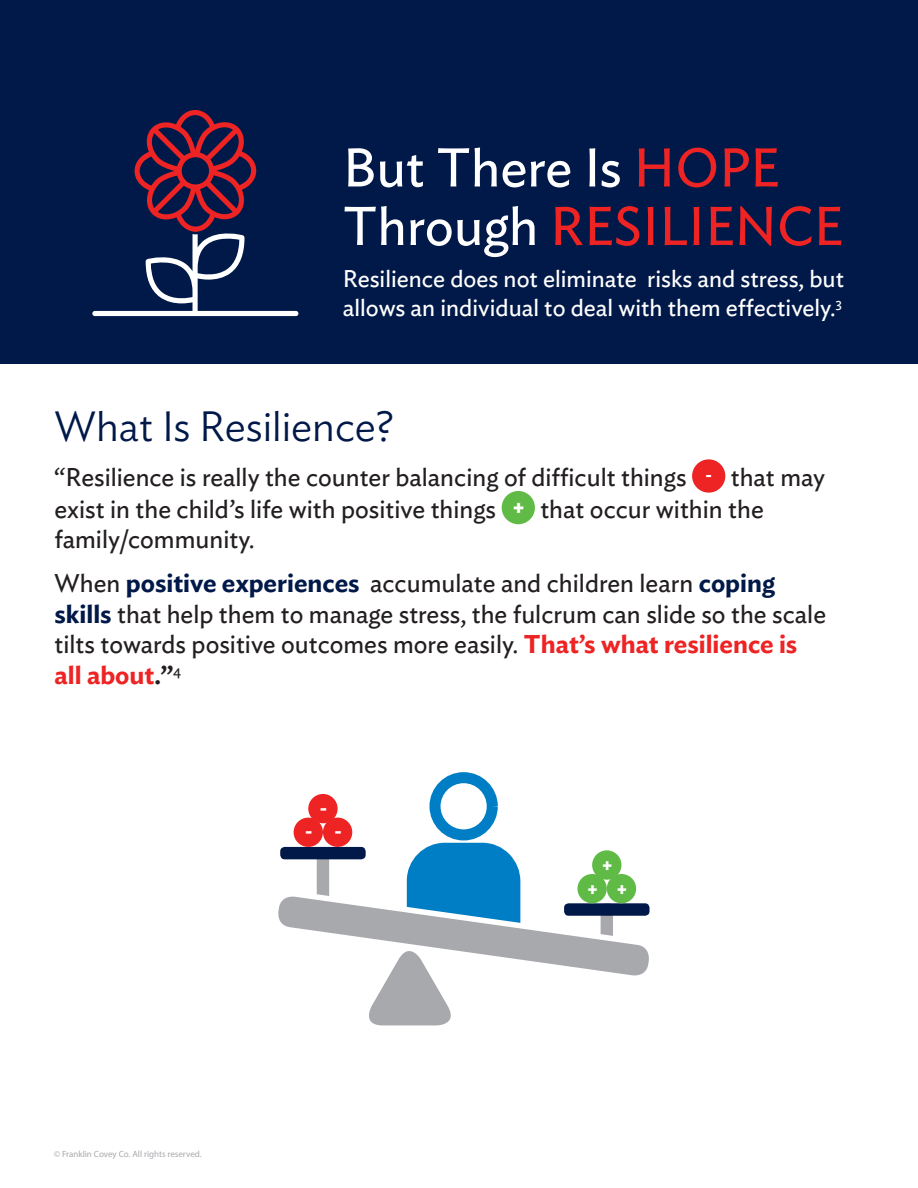
<style>
.page{position:relative;width:918px;height:1188px;background:#fff}
.page>*{position:absolute;margin:0;border:0;box-sizing:border-box;transform-origin:0 0}
.t1{font:54px/58.5px "Ideal Sans";color:#fff}
.t2{font:300 42px "Ideal Sans";color:#001948}
.t3{font:25.5px/30.6px "Ideal Sans";color:#231f20}
.t4{font:24px/28.8px "Ideal Sans";color:#fff}
.t5{font:700 22.2px "Ideal Sans";color:#fff}
.t6{font:700 19.5px "Ideal Sans";color:#fff}
.t7{font:700 17.4px "Ideal Sans";color:#fff}
.t8{font:9px "Myriad Pro";color:#a8a9ad}
.s1{color:#ee2323}
.s2{font-weight:600;color:#001948}
.s3{font-weight:600;color:#ee2323}
.s4{font-weight:600}
</style>
<div class="page">
<div style="left:0;top:0;width:918px;height:364px;background:#001948"></div>
<svg style="left:92px;top:110px;width:206px;height:206px"></svg>
<div style="left:692px;top:459px;width:33px;height:34px;background:#ee2323;border-radius:50%"></div>
<div style="left:502px;top:491px;width:33px;height:33px;background:#60bb46;border-radius:50%"></div>
<div style="left:429px;top:772px;width:69px;height:68px;border:11px solid #007ec5;border-radius:50%"></div>
<div style="left:294px;top:818px;width:29px;height:29px;background:#ee2323;border-radius:50%"></div>
<div style="left:323px;top:818px;width:29px;height:29px;background:#ee2323;border-radius:50%"></div>
<div style="left:308px;top:794px;width:30px;height:29px;background:#ee2323;border-radius:50%"></div>
<svg style="left:278px;top:843px;width:372px;height:182px"></svg>
<p class="t1" style="left:343px;top:134px;width:502px">But There Is <span class="s1">HOPE<br></span>Through <span class="s1">RESILIENCE</span></p>
<p class="t4" style="left:343px;top:263px;width:503px">Resilience does not eliminate risks and stress, but allows an individual to deal with them effectively.<sup>3</sup></p>
<p class="t2" style="left:55px;top:394px;width:341px">What Is Resilience?</p>
<p class="t3" style="left:55px;top:460px;width:634px">“Resilience is really the counter balancing of difficult things</p>
<p class="t7" style="left:705px;top:461px;width:8px">-</p>
<p class="t3" style="left:731px;top:460px;width:96px">that may</p>
<p class="t3" style="left:55px;top:491px;width:443px">exist in the child’s life with positive things</p>
<p class="t5" style="left:512px;top:489px;width:14px">+</p>
<p class="t3" style="left:540px;top:491px;width:225px">that occur within the</p>
<p class="t3" style="left:55px;top:522px;width:202px">family/community.</p>
<p class="t3" style="left:55px;top:566px;width:773px">When <span class="s2">positive experiences</span> accumulate and children learn <span class="s2">coping skills</span> that help them to manage stress, the fulcrum can slide so the scale tilts towards positive outcomes more easily. <span class="s3">That’s what resilience is all about</span><span class="s4">.”</span><sup>4</sup></p>
<p class="t6" style="left:305px;top:816px;width:9px">-</p>
<p class="t6" style="left:320px;top:792px;width:9px">-</p>
<p class="t6" style="left:335px;top:816px;width:9px">-</p>
<p class="t8" style="left:54px;top:1148px;width:149px">© Franklin Covey Co. All rights reserved.</p>
<p class="t6" style="left:602px;top:849px;width:12px">+</p>
<p class="t6" style="left:587px;top:872px;width:12px">+</p>
<p class="t6" style="left:617px;top:872px;width:12px">+</p>
</div>
